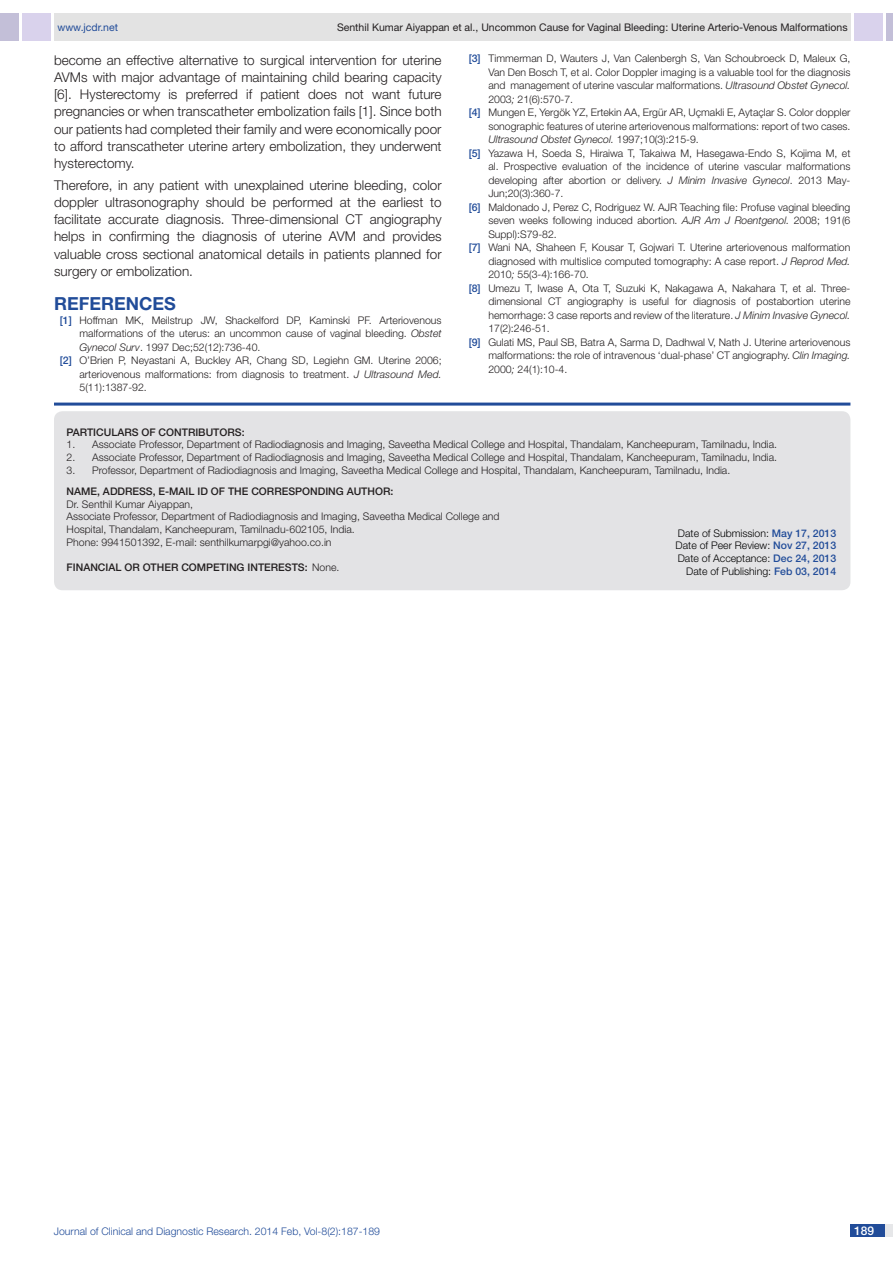
<style>
.page{position:relative;width:893px;height:1263px;background:#fff}
.page>*{position:absolute;margin:0;border:0;box-sizing:border-box;transform-origin:0 0}
.Level_1{font:700 18px "Helvetica Neue";color:#214c99}
.Body_text{font:300 13.5px/17.2px "Helvetica Neue";color:#231f20;text-align:justify}
.t1{font:500 12px "Helvetica Neue";color:#fff}
.con_particulars{font:300 10.5px "Helvetica Neue";color:#231f20}
.t2{font:300 10.5px/12.6px "Helvetica Neue";color:#000;text-align:justify}
.t3{font:500 10.5px "Helvetica Neue";color:#231f20}
.t4{font:10.5px "Helvetica Neue";color:#231f20}
.t5{font:300 10.5px "Helvetica Neue";color:#214c99}
.Body_text-2{font:300 10.5px "Helvetica Neue";color:#231f20}
.t6{font:italic 300 10.5px "Helvetica Neue";color:#231f20}
.t7{font:10.5px "Helvetica Neue";color:#214c99}
.s1{font-weight:500;color:#214c99}
.s2{font-style:italic}
.s3{font-style:normal}
.s4{font-weight:500}
</style>
<div class="page">
<div style="left:54px;top:13px;width:796px;height:28px;background:#e3e3e3"></div>
<div style="left:0;top:13px;width:19px;height:28px;background:#c3bfd8"></div>
<div style="left:22px;top:13px;width:29px;height:28px;background:#d9d2ec"></div>
<div style="left:886px;top:13px;width:7px;height:28px;background:#c3bfd8"></div>
<div style="left:854px;top:13px;width:29px;height:28px;background:#d9d2ec"></div>
<div style="left:850px;top:1224px;width:43px;height:13px;background:#e6e7e9"></div>
<div style="left:850px;top:1224px;width:35px;height:13px;background:#214c99"></div>
<hr style="left:54px;top:403px;width:796px;height:3px;background:#214c99">
<div style="left:54px;top:411px;width:796px;height:179px;background:#e3e3e5;border-radius:9px"></div>
<p class="t7" style="left:57px;top:21px;width:62px">www.jcdr.net</p>
<p class="t4" style="left:337px;top:21px;width:512px">Senthil Kumar Aiyappan et al., Uncommon Cause for Vaginal Bleeding: Uterine Arterio-Venous Malformations</p>
<p class="Body_text" style="left:54px;top:51px;width:389px">become an effective alternative to surgical intervention for uterine AVMs with major advantage of maintaining child bearing capacity [6]. Hysterectomy is preferred if patient does not want future pregnancies or when transcatheter embolization fails [1]. Since both our patients had completed their family and were economically poor to afford transcatheter uterine artery embolization, they underwent hysterectomy.</p>
<p class="Body_text" style="left:54px;top:176px;width:389px">Therefore, in any patient with unexplained uterine bleeding, color doppler ultrasonography should be performed at the earliest to facilitate accurate diagnosis. Three-dimensional CT angiography helps in confirming the diagnosis of uterine AVM and provides valuable cross sectional anatomical details in patients planned for surgery or embolization.</p>
<p class="Level_1" style="left:54px;top:293px;width:123px">REFERENCES</p>
<p class="con_particulars" style="left:60px;top:313px;width:383px"><span class="s1">[1]</span> Hoffman MK, Meilstrup JW, Shackelford DP, Kaminski PF. Arteriovenous</p>
<p class="con_particulars" style="left:80px;top:327px;width:364px">malformations of the uterus: an uncommon cause of vaginal bleeding. <span class="s2">Obstet</span></p>
<p class="con_particulars" style="left:80px;top:340px;width:182px"><span class="s2">Gynecol Surv</span>. 1997 Dec;52(12):736-40.</p>
<p class="con_particulars" style="left:60px;top:354px;width:383px"><span class="s1">[2]</span> O’Brien P, Neyastani A, Buckley AR, Chang SD, Legiehn GM. Uterine 2006;</p>
<p class="con_particulars" style="left:80px;top:367px;width:364px">arteriovenous malformations: from diagnosis to treatment. <span class="s2">J Ultrasound Med.</span></p>
<p class="con_particulars" style="left:80px;top:381px;width:69px">5(11):1387-92.</p>
<p class="con_particulars" style="left:469px;top:52px;width:383px"><span class="s1">[3]</span> Timmerman D, Wauters J, Van Calenbergh S, Van Schoubroeck D, Maleux G,</p>
<p class="con_particulars" style="left:488px;top:66px;width:363px">Van Den Bosch T, et al. Color Doppler imaging is a valuable tool for the diagnosis</p>
<p class="con_particulars" style="left:488px;top:79px;width:364px">and management of uterine vascular malformations. <span class="s2">Ultrasound Obstet Gynecol.</span></p>
<p class="con_particulars" style="left:488px;top:93px;width:86px">2003<span class="s2">;</span> 21(6):570-7.</p>
<p class="con_particulars" style="left:469px;top:106px;width:383px"><span class="s1">[4]</span> Mungen E, Yergök YZ, Ertekin AA, Ergür AR, Uçmakli E, Aytaçlar S. Color doppler</p>
<p class="con_particulars" style="left:488px;top:120px;width:364px">sonographic features of uterine arteriovenous malformations: report of two cases.</p>
<p class="t6" style="left:488px;top:133px;width:212px">Ultrasound Obstet Gynecol. <span class="s3">1997;10(3):215-9.</span></p>
<p class="con_particulars" style="left:469px;top:147px;width:383px"><span class="s1">[5]</span> Yazawa H, Soeda S, Hiraiwa T, Takaiwa M, Hasegawa-Endo S, Kojima M, et</p>
<p class="con_particulars" style="left:488px;top:160px;width:364px">al. Prospective evaluation of the incidence of uterine vascular malformations</p>
<p class="con_particulars" style="left:488px;top:174px;width:364px">developing after abortion or delivery. <span class="s2">J Minim Invasive Gynecol</span>. 2013 May-</p>
<p class="con_particulars" style="left:488px;top:187px;width:77px">Jun;20(3):360-7.</p>
<p class="con_particulars" style="left:469px;top:201px;width:383px"><span class="s1">[6]</span> Maldonado J, Perez C, Rodriguez W. AJR Teaching file: Profuse vaginal bleeding</p>
<p class="con_particulars" style="left:488px;top:214px;width:364px">seven weeks following induced abortion. <span class="s2">AJR Am J Roentgenol.</span> 2008; 191(6</p>
<p class="con_particulars" style="left:488px;top:228px;width:70px">Suppl):S79-82.</p>
<p class="con_particulars" style="left:469px;top:241px;width:383px"><span class="s1">[7]</span> Wani NA, Shaheen F, Kousar T, Gojwari T. Uterine arteriovenous malformation</p>
<p class="con_particulars" style="left:488px;top:255px;width:364px">diagnosed with multislice computed tomography: A case report. <span class="s2">J Reprod Med.</span></p>
<p class="con_particulars" style="left:488px;top:268px;width:102px">2010<span class="s2">;</span> 55(3-4):166-70.</p>
<p class="con_particulars" style="left:469px;top:282px;width:383px"><span class="s1">[8]</span> Umezu T, Iwase A, Ota T, Suzuki K, Nakagawa A, Nakahara T, et al. Three-</p>
<p class="con_particulars" style="left:488px;top:295px;width:364px">dimensional CT angiography is useful for diagnosis of postabortion uterine</p>
<p class="con_particulars" style="left:488px;top:309px;width:364px">hemorrhage: 3 case reports and review of the literature. <span class="s2">J Minim Invasive Gynecol.</span></p>
<p class="con_particulars" style="left:488px;top:322px;width:63px">17(2):246-51.</p>
<p class="con_particulars" style="left:469px;top:336px;width:383px"><span class="s1">[9]</span> Gulati MS, Paul SB, Batra A, Sarma D, Dadhwal V, Nath J. Uterine arteriovenous</p>
<p class="con_particulars" style="left:488px;top:349px;width:364px">malformations: the role of intravenous ‘dual-phase’ CT angiography. <span class="s2">Clin Imaging.</span></p>
<p class="con_particulars" style="left:488px;top:363px;width:81px">2000<span class="s2">;</span> 24(1):10-4.</p>
<p class="t3" style="left:67px;top:426px;width:7px">PARTI</p>
<p class="t3" style="left:96px;top:426px;width:16px">CULAR</p>
<p class="t3" style="left:132px;top:426px;width:50px">S OF CONTRI</p>
<p class="t3" style="left:198px;top:426px;width:48px">BUTORS:</p>
<p class="con_particulars" style="left:67px;top:438px;width:712px">1. Associate Professor, Department of Radiodiagnosis and Imaging, Saveetha Medical College and Hospital, Thandalam, Kancheepuram, Tamilnadu, India.</p>
<p class="con_particulars" style="left:67px;top:451px;width:712px">2. Associate Professor, Department of Radiodiagnosis and Imaging, Saveetha Medical College and Hospital, Thandalam, Kancheepuram, Tamilnadu, India.</p>
<p class="con_particulars" style="left:67px;top:463px;width:665px">3. Professor, Department of Radiodiagnosis and Imaging, Saveetha Medical College and Hospital, Thandalam, Kancheepuram, Tamilnadu, India.</p>
<p class="t3" style="left:67px;top:485px;width:9px">NAME</p>
<p class="t3" style="left:97px;top:485px;width:80px">, ADDRESS, E-MAIL</p>
<p class="t3" style="left:198px;top:485px;width:39px">ID OF THE</p>
<p class="t3" style="left:251px;top:485px;width:24px">CORRE</p>
<p class="t3" style="left:288px;top:485px;width:44px">SPONDING</p>
<p class="t3" style="left:347px;top:485px;width:8px">AUTH</p>
<p class="t3" style="left:375px;top:485px;width:20px">OR:</p>
<p class="con_particulars" style="left:67px;top:498px;width:128px">Dr. Senthil Kumar Aiyappan,</p>
<p class="con_particulars" style="left:67px;top:510px;width:434px">Associate Professor, Department of Radiodiagnosis and Imaging, Saveetha Medical College and</p>
<p class="con_particulars" style="left:67px;top:523px;width:290px">Hospital, Thandalam, Kancheepuram, Tamilnadu-602105, India.</p>
<p class="Body_text-2" style="left:67px;top:535px;width:266px">Phone: 9941501392, E-mail: senthilkumarpgi@yahoo.co.in</p>
<p class="t3" style="left:67px;top:561px;width:14px">FINAN</p>
<p class="t3" style="left:98px;top:561px;width:14px">CIAL</p>
<p class="t3" style="left:124px;top:561px;width:35px">OR OTHER</p>
<p class="t3" style="left:181px;top:561px;width:24px">COMPETING</p>
<p class="t3" style="left:248px;top:561px;width:8px">INTERE</p>
<p class="con_particulars" style="left:285px;top:561px;width:56px"><span class="s4">STS:</span> None.</p>
<p class="t2" style="left:676px;top:526px;width:162px">Date of Submission: <span class="s1">May 17, 2013<br></span>Date of Peer Review: <span class="s1">Nov 27, 2013<br></span>Date of Acceptance: <span class="s1">Dec 24, 2013</span></p>
<p class="t2" style="left:686px;top:564px;width:151px">Date of Publishing: <span class="s1">Feb 03, 2014</span></p>
<p class="t5" style="left:54px;top:1225px;width:328px">Journal of Clinical and Diagnostic Research. 2014 Feb, Vol-8(2):187-189</p>
<p class="t1" style="left:854px;top:1223px;width:22px">189</p>
</div>
